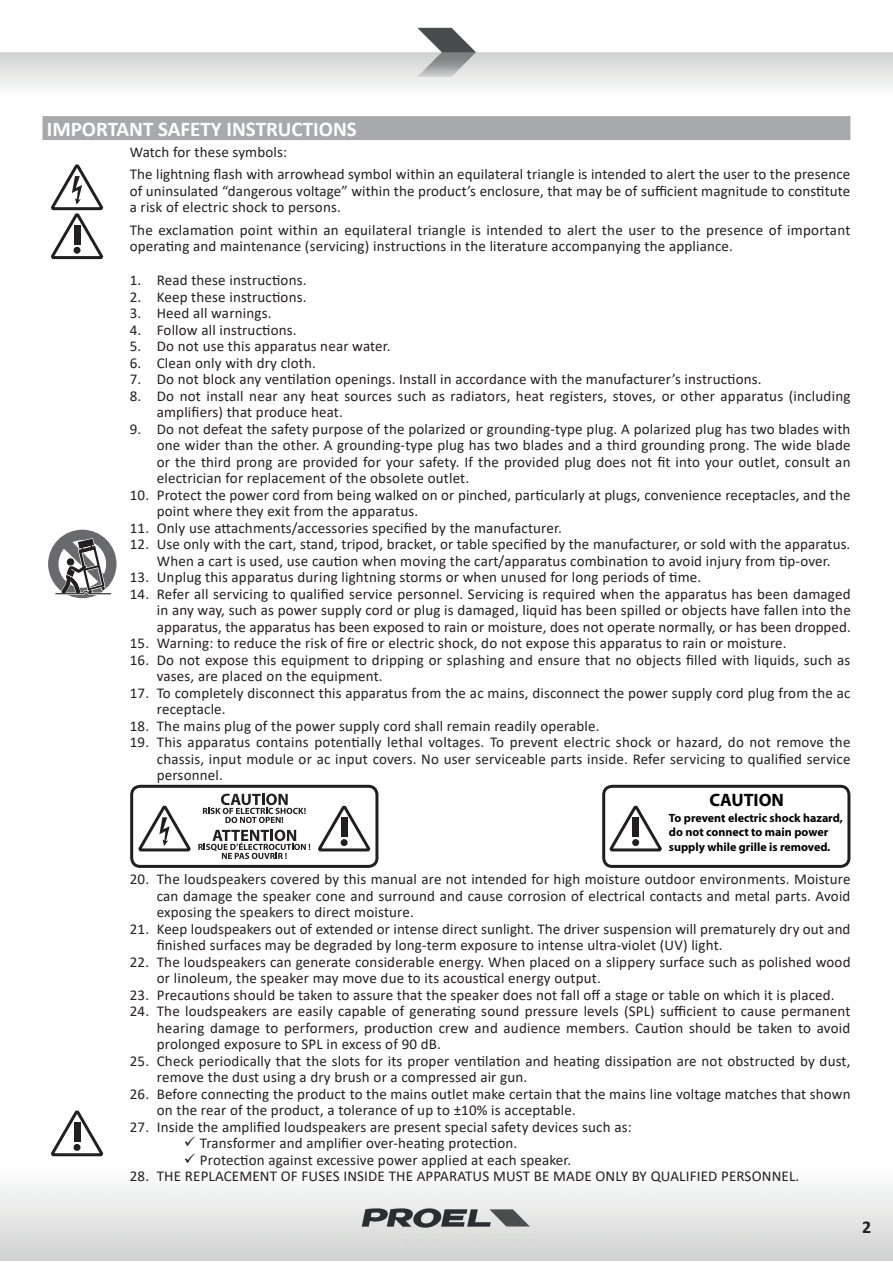
<style>
.page{position:relative;width:893px;height:1263px;background:#fff}
.page>*{position:absolute;margin:0;border:0;box-sizing:border-box;transform-origin:0 0}
.t1{font:700 21px "Calibri";color:#fff}
.t2{font:700 18px "Myriad";color:#000}
.t3{font:700 18px "Calibri";color:#231f20}
.t4{font:15px/16.5px "Calibri";letter-spacing:.01em;color:#231f20}
.t5{font:700 12px/14.4px "Myriad";color:#000}
</style>
<div class="page">
<img style="left:0;top:27px;width:893px;height:93px">
<img style="left:0;top:1153px;width:893px;height:108px">
<div style="left:43px;top:116px;width:807px;height:24px;background:#a8a9ad"></div>
<svg style="left:48px;top:530px;width:69px;height:68px"></svg>
<svg style="left:51px;top:164px;width:52px;height:95px"></svg>
<svg style="left:51px;top:1110px;width:52px;height:46px"></svg>
<div style="left:130px;top:785px;width:248px;height:83px;border:3px solid #231f20;border-radius:9px"></div>
<svg style="left:138px;top:805px;width:53px;height:47px"></svg>
<svg style="left:198px;top:794px;width:173px;height:65px"></svg>
<div style="left:602px;top:785px;width:248px;height:83px;border:3px solid #231f20;border-radius:9px"></div>
<svg style="left:609px;top:805px;width:53px;height:47px"></svg>
<h1 class="t1" style="left:47px;top:114px;width:311px">IMPORTANT SAFETY INSTRUCTIONS</h1>
<p class="t4" style="left:130px;top:140px;width:722px;line-height:22.5px">Watch for these symbols:<br>The lightning flash with arrowhead symbol within an equilateral triangle is intended to alert the user to the presence</p>
<p class="t4" style="left:130px;top:182px;width:722px">of uninsulated “dangerous voltage” within the product’s enclosure, that may be of sufficient magnitude to constitute a risk of electric shock to persons.</p>
<p class="t4" style="left:130px;top:221px;width:722px">The exclamation point within an equilateral triangle is intended to alert the user to the presence of important operating and maintenance (servicing) instructions in the literature accompanying the appliance.</p>
<p class="t4" style="left:130px;top:272px;width:178px">1. Read these instructions.</p>
<p class="t4" style="left:130px;top:288px;width:178px">2. Keep these instructions.</p>
<p class="t4" style="left:130px;top:305px;width:143px">3. Heed all warnings.</p>
<p class="t4" style="left:130px;top:321px;width:168px">4. Follow all instructions.</p>
<p class="t4" style="left:130px;top:338px;width:262px">5. Do not use this apparatus near water.</p>
<p class="t4" style="left:130px;top:354px;width:188px">6. Clean only with dry cloth.</p>
<p class="t4" style="left:130px;top:371px;width:633px">7. Do not block any ventilation openings. Install in accordance with the manufacturer’s instructions.</p>
<p class="t4" style="left:157px;top:387px;width:695px;text-indent:-27px">8. Do not install near any heat sources such as radiators, heat registers, stoves, or other apparatus (including amplifiers) that produce heat.</p>
<p class="t4" style="left:157px;top:420px;width:695px;text-align:justify;text-indent:-27px">9. Do not defeat the safety purpose of the polarized or grounding-type plug. A polarized plug has two blades with one wider than the other. A grounding-type plug has two blades and a third grounding prong. The wide blade or the third prong are provided for your safety. If the provided plug does not fit into your outlet, consult an electrician for replacement of the obsolete outlet.</p>
<p class="t4" style="left:157px;top:486px;width:695px;text-indent:-27px">10. Protect the power cord from being walked on or pinched, particularly at plugs, convenience receptacles, and the point where they exit from the apparatus.</p>
<p class="t4" style="left:130px;top:519px;width:433px">11. Only use attachments/accessories specified by the manufacturer.</p>
<p class="t4" style="left:130px;top:536px;width:722px;text-align:center">12. Use only with the cart, stand, tripod, bracket, or table specified by the manufacturer, or sold with the apparatus.<br>When a cart is used, use caution when moving the cart/apparatus combination to avoid injury from tip-over.</p>
<p class="t4" style="left:130px;top:569px;width:573px">13. Unplug this apparatus during lightning storms or when unused for long periods of time.</p>
<p class="t4" style="left:157px;top:585px;width:695px;text-align:justify;text-indent:-27px">14. Refer all servicing to qualified service personnel. Servicing is required when the apparatus has been damaged in any way, such as power supply cord or plug is damaged, liquid has been spilled or objects have fallen into the apparatus, the apparatus has been exposed to rain or moisture, does not operate normally, or has been dropped.</p>
<p class="t4" style="left:130px;top:635px;width:658px">15. Warning: to reduce the risk of fire or electric shock, do not expose this apparatus to rain or moisture.</p>
<p class="t4" style="left:157px;top:651px;width:695px;text-indent:-27px">16. Do not expose this equipment to dripping or splashing and ensure that no objects filled with liquids, such as vases, are placed on the equipment.</p>
<p class="t4" style="left:157px;top:684px;width:695px;text-indent:-27px">17. To completely disconnect this apparatus from the ac mains, disconnect the power supply cord plug from the ac receptacle.</p>
<p class="t4" style="left:130px;top:717px;width:471px">18. The mains plug of the power supply cord shall remain readily operable.</p>
<p class="t4" style="left:157px;top:734px;width:695px;text-align:justify;text-indent:-27px">19. This apparatus contains potentially lethal voltages. To prevent electric shock or hazard, do not remove the chassis, input module or ac input covers. No user serviceable parts inside. Refer servicing to qualified service personnel.</p>
<p class="t2" style="left:709px;top:790px;width:76px">CAUTION</p>
<p class="t5" style="left:669px;top:811px;width:175px">To prevent electric shock hazard, do not connect to main power supply while grille is removed.</p>
<p class="t4" style="left:157px;top:871px;width:695px;text-align:justify;text-indent:-27px">20. The loudspeakers covered by this manual are not intended for high moisture outdoor environments. Moisture can damage the speaker cone and surround and cause corrosion of electrical contacts and metal parts. Avoid exposing the speakers to direct moisture.</p>
<p class="t4" style="left:157px;top:920px;width:695px;text-indent:-27px">21. Keep loudspeakers out of extended or intense direct sunlight. The driver suspension will prematurely dry out and finished surfaces may be degraded by long-term exposure to intense ultra-violet (UV) light.</p>
<p class="t4" style="left:157px;top:953px;width:695px;text-indent:-27px">22. The loudspeakers can generate considerable energy. When placed on a slippery surface such as polished wood or linoleum, the speaker may move due to its acoustical energy output.</p>
<p class="t4" style="left:130px;top:986px;width:706px">23. Precautions should be taken to assure that the speaker does not fall off a stage or table on which it is placed.</p>
<p class="t4" style="left:157px;top:1003px;width:695px;text-align:justify;text-indent:-27px">24. The loudspeakers are easily capable of generating sound pressure levels (SPL) sufficient to cause permanent hearing damage to performers, production crew and audience members. Caution should be taken to avoid prolonged exposure to SPL in excess of 90 dB.</p>
<p class="t4" style="left:157px;top:1052px;width:695px;text-indent:-27px">25. Check periodically that the slots for its proper ventilation and heating dissipation are not obstructed by dust, remove the dust using a dry brush or a compressed air gun.</p>
<p class="t4" style="left:157px;top:1085px;width:695px;text-indent:-27px">26. Before connecting the product to the mains outlet make certain that the mains line voltage matches that shown on the rear of the product, a tolerance of up to ±10% is acceptable.</p>
<p class="t4" style="left:130px;top:1118px;width:503px">27. Inside the amplified loudspeakers are present special safety devices such as:</p>
<p class="t4" style="left:184px;top:1135px;width:335px">✓ Transformer and amplifier over-heating protection.</p>
<p class="t4" style="left:184px;top:1151px;width:389px">✓ Protection against excessive power applied at each speaker.</p>
<p class="t4" style="left:130px;top:1168px;width:671px">28. THE REPLACEMENT OF FUSES INSIDE THE APPARATUS MUST BE MADE ONLY BY QUALIFIED PERSONNEL.</p>
<p class="t3" style="left:862px;top:1214px;width:11px">2</p>
</div>
